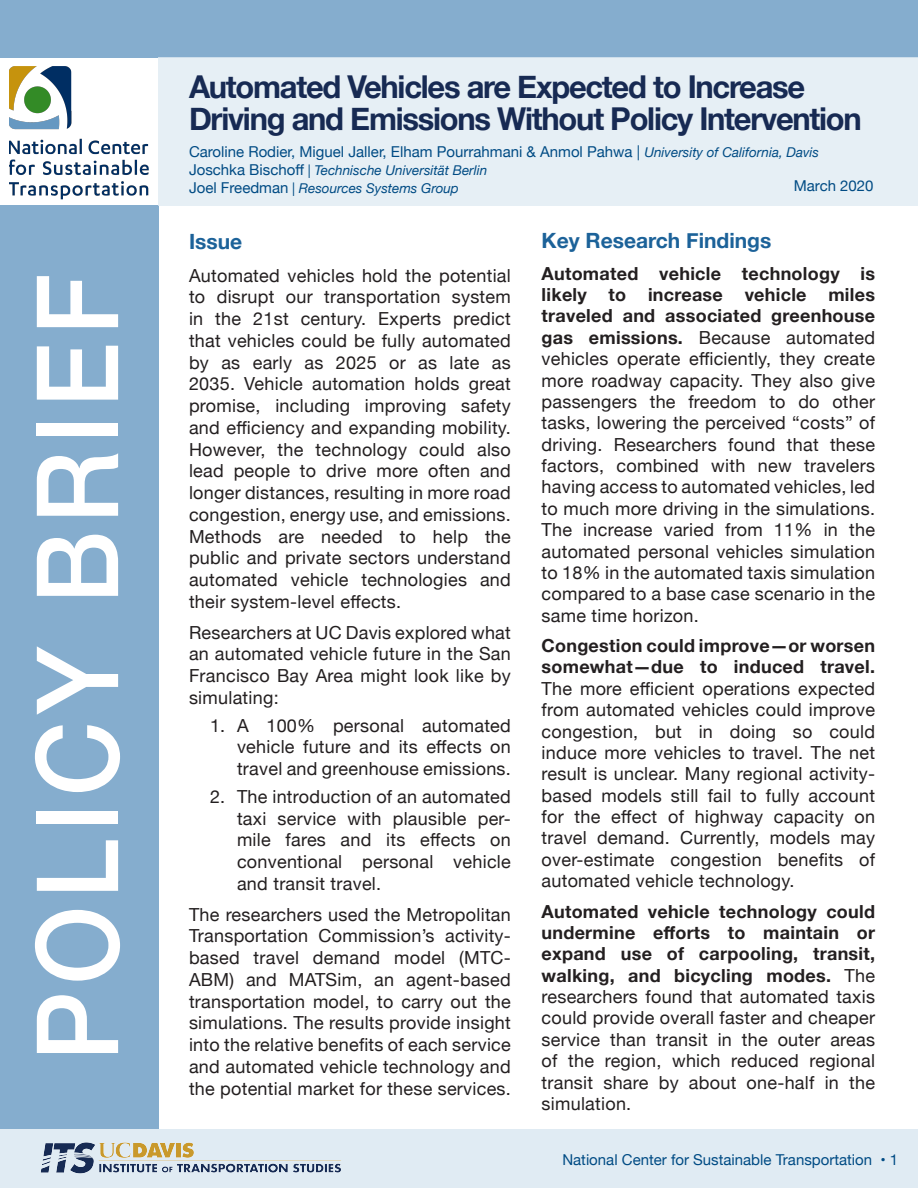
<style>
.page{position:relative;width:918px;height:1188px;background:#fff}
.page>*{position:absolute;margin:0;border:0;box-sizing:border-box;transform-origin:0 0}
.t1{font:500 113.85px "Helvetica Neue";letter-spacing:.07em;color:#fff;scale:.91 1}
.t2{font:700 31.5px/31.5px "Helvetica Neue";letter-spacing:-.04em;color:#172a53}
.t3{font:700 21px "Helvetica Neue";color:#1c6299}
.t4{font:18px/21.8px "Helvetica Neue";letter-spacing:.015em;color:#231f20;text-align:justify}
.t5{font:15px "Helvetica Neue";color:#004b84}
.t6{font:italic 13.5px "Helvetica Neue";color:#004b84}
.s1{font-style:italic;font-size:13.5px}
.s2{font-style:normal;font-size:15px}
.s3{font-weight:700}
</style>
<div class="page">
<div style="left:0;top:205px;width:158px;height:924px;background:#85adce"></div>
<div style="left:0;top:0;width:918px;height:57px;background:#85adce"></div>
<div style="left:0;top:1129px;width:918px;height:59px;background:#e0ebf3"></div>
<div style="left:158px;top:57px;width:760px;height:148px;background:#e0ebf3"></div>
<img style="left:41px;top:1142px;width:300px;height:32px">
<img style="left:10px;top:67px;width:138px;height:132px">
<p class="t1" style="left:-14px;top:1061px;width:867px;rotate:-90deg">POLICY BRIEF</p>
<p class="t2" style="left:189px;top:72px;width:674px">Automated Vehicles are Expected to Increase<br>Driving and Emissions Without Policy Intervention</p>
<p class="t5" style="left:189px;top:141px;width:632px">Caroline Rodier, Miguel Jaller, Elham Pourrahmani &amp; Anmol Pahwa | <span class="s1">University of California, Davis</span></p>
<p class="t6" style="left:189px;top:160px;width:300px"><span class="s2">Joschka Bischoff</span> | Technische Universität Berlin</p>
<p class="t6" style="left:189px;top:178px;width:271px"><span class="s2">Joel Freedman</span> | Resources Systems Group</p>
<p class="t5" style="left:794px;top:174px;width:81px">March 2020</p>
<p class="t3" style="left:189px;top:225px;width:55px">Issue</p>
<p class="t4" style="left:189px;top:265px;width:323px">Automated vehicles hold the potential to disrupt our transportation system in the 21st century. Experts predict that vehicles could be fully automated by as early as 2025 or as late as 2035. Vehicle automation holds great promise, including improving safety and efficiency and expanding mobility.<br>However, the technology could also lead people to drive more often and longer distances, resulting in more road congestion, energy use, and emissions.<br>Methods are needed to help the public and private sectors understand automated vehicle technologies and their system-level effects.</p>
<p class="t4" style="left:189px;top:622px;width:323px">Researchers at UC Davis explored what an automated vehicle future in the San Francisco Bay Area might look like by simulating:</p>
<p class="t4" style="left:237px;top:715px;width:275px;text-indent:-27px">1. A 100% personal automated vehicle future and its effects on travel and greenhouse emissions.</p>
<p class="t4" style="left:237px;top:787px;width:275px;text-indent:-27px">2. The introduction of an automated taxi service with plausible per&shy;mile fares and its effects on conventional personal vehicle and transit travel.</p>
<p class="t4" style="left:189px;top:904px;width:323px">The researchers used the Metropolitan Transportation Commission’s activity&shy;based travel demand model (MTC-ABM) and MATSim, an agent-based transportation model, to carry out the simulations. The results provide insight into the relative benefits of each service and automated vehicle technology and the potential market for these services.</p>
<p class="t3" style="left:542px;top:224px;width:231px">Key Research Findings</p>
<p class="t4" style="left:542px;top:264px;width:335px;line-height:21.3px"><span class="s3">Automated vehicle technology is likely to increase vehicle miles traveled and associated greenhouse gas emissions.</span> Because automated vehicles operate efficiently, they create more roadway capacity. They also give passengers the freedom to do other tasks, lowering the perceived “costs” of driving. Researchers found that these factors, combined with new travelers having access to automated vehicles, led to much more driving in the simulations.<br>The increase varied from 11% in the automated personal vehicles simulation to 18% in the automated taxis simulation compared to a base case scenario in the same time horizon.</p>
<p class="t4" style="left:542px;top:636px;width:335px"><span class="s3">Congestion could improve—or worsen somewhat—due to induced travel.<br></span>The more efficient operations expected from automated vehicles could improve congestion, but in doing so could induce more vehicles to travel. The net result is unclear. Many regional activity&shy;based models still fail to fully account for the effect of highway capacity on travel demand. Currently, models may over-estimate congestion benefits of automated vehicle technology.</p>
<p class="t4" style="left:542px;top:902px;width:335px"><span class="s3">Automated vehicle technology could undermine efforts to maintain or expand use of carpooling, transit, walking, and bicycling modes.</span> The researchers found that automated taxis could provide overall faster and cheaper service than transit in the outer areas of the region, which reduced regional transit share by about one-half in the simulation.</p>
<p class="t5" style="left:562px;top:1149px;width:337px">National Center for Sustainable Transportation • 1</p>
</div>
